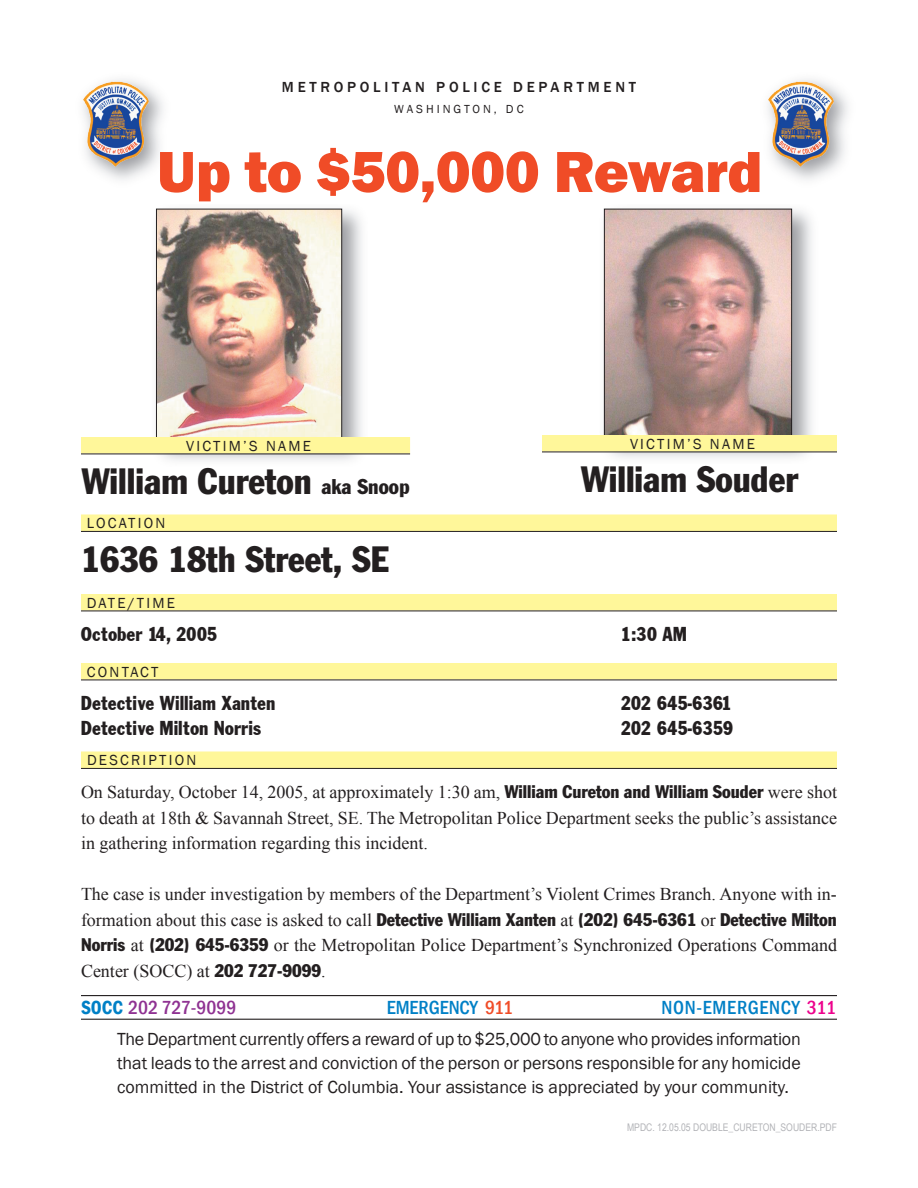
<style>
.page{position:relative;width:918px;height:1188px;background:#fff}
.page>*{position:absolute;margin:0;border:0;box-sizing:border-box;transform-origin:0 0}
.t1{font:800 60px "Franklin Gothic";letter-spacing:-.01em;color:#f04c27}
.t2{font:condensed 36px "Franklin Gothic";color:#231f20}
.t3{font:21px "Franklin Cond Gothic";color:#231f20}
.t4{font:500 condensed 19.5px "Franklin Gothic";letter-spacing:.035em;color:#0080c6}
.t5{font:500 condensed 19.5px "Franklin Gothic";color:#8f3292}
.t6{font:500 condensed 19.5px "Franklin Gothic";color:#0080c6}
.t7{font:18px/25.5px "Times New Roman";color:#231f20;text-align:justify}
.t8{font:18px/24px "Franklin Gothic";color:#231f20;text-align:justify}
.t9{font:condensed 18px "Franklin Gothic";color:#231f20}
.t10{font:15px "Franklin Gothic";letter-spacing:.15em;color:#231f20}
.t11{font:500 15px "Franklin Gothic";letter-spacing:.25em;color:#231f20}
.t12{font:12px "Franklin Gothic";letter-spacing:.25em;color:#231f20}
.t13{font:10.5px "Arial Narrow";color:#b2b3b7}
.s1{font-size:21px}
.s2{font-family:"Franklin Gothic";font-stretch:condensed}
.s3{font-family:"Times New Roman";font-stretch:normal}
.s4{font-weight:600;color:#0080c6}
.s5{color:#f04c27}
.s6{color:#ed028c}
</style>
<div class="page">
<img style="left:83px;top:82px;width:67px;height:85px">
<img style="left:768px;top:82px;width:67px;height:85px">
<div style="left:81px;top:752px;width:756px;height:16px;background:#fff79a"></div>
<hr style="left:81px;top:768px;width:756px;height:1px;background:#231f20">
<div style="left:81px;top:515px;width:756px;height:16px;background:#fff79a"></div>
<hr style="left:81px;top:531px;width:756px;height:1px;background:#231f20">
<div style="left:81px;top:594px;width:756px;height:17px;background:#fff79a"></div>
<hr style="left:81px;top:611px;width:756px;height:1px;background:#231f20">
<div style="left:81px;top:663px;width:756px;height:17px;background:#fff79a"></div>
<hr style="left:81px;top:680px;width:756px;height:1px;background:#231f20">
<img style="left:603px;top:208px;width:209px;height:250px">
<img style="left:606px;top:211px;width:184px;height:224px">
<div style="left:604px;top:209px;width:188px;height:229px;border:1px solid #231f20"></div>
<hr style="left:81px;top:995px;width:756px;height:1px;background:#231f20">
<hr style="left:81px;top:1019px;width:756px;height:1px;background:#231f20">
<img style="left:155px;top:208px;width:207px;height:253px">
<img style="left:158px;top:211px;width:182px;height:226px">
<div style="left:156px;top:209px;width:186px;height:232px;border:1px solid #231f20"></div>
<div style="left:542px;top:435px;width:295px;height:17px;background:#fff79a"></div>
<hr style="left:542px;top:452px;width:295px;height:1px;background:#231f20">
<div style="left:81px;top:437px;width:329px;height:17px;background:#fff79a"></div>
<hr style="left:81px;top:454px;width:329px;height:1px;background:#231f20">
<p class="t11" style="left:282px;top:77px;width:356px">METROPOLITAN POLICE DEPARTMENT</p>
<p class="t12" style="left:394px;top:102px;width:131px">WASHINGTON, DC</p>
<h1 class="t1" style="left:157px;top:133px;width:607px">Up to $50,000 Reward</h1>
<p class="t10" style="left:186px;top:436px;width:126px">VICTIM’S NAME</p>
<h2 class="t2" style="left:82px;top:459px;width:329px">William Cureton <span class="s1">aka Snoop</span></h2>
<p class="t10" style="left:630px;top:434px;width:126px">VICTIM’S NAME</p>
<h2 class="t2" style="left:581px;top:457px;width:219px">William Souder</h2>
<p class="t10" style="left:87px;top:514px;width:80px">LOCATION</p>
<h2 class="t2" style="left:81px;top:537px;width:309px">1636 18th Street, SE</h2>
<p class="t10" style="left:87px;top:593px;width:90px">DATE/TIME</p>
<p class="t3" style="left:81px;top:622px;width:138px">October 14, 2005</p>
<p class="t3" style="left:621px;top:622px;width:68px">1:30 AM</p>
<p class="t10" style="left:87px;top:662px;width:73px">CONTACT</p>
<p class="t3" style="left:81px;top:691px;width:196px">Detective William Xanten</p>
<p class="t3" style="left:621px;top:691px;width:113px">202 645-6361</p>
<p class="t3" style="left:81px;top:716px;width:182px">Detective Milton Norris</p>
<p class="t3" style="left:621px;top:716px;width:114px">202 645-6359</p>
<p class="t10" style="left:87px;top:751px;width:111px">DESCRIPTION</p>
<p class="t7" style="left:81px;top:779px;width:758px">On Saturday, October 14, 2005, at approximately 1:30 am, <span class="s2">William Cureton and William Souder</span> were shot to death at 18th &amp; Savannah Street, SE. The Metropolitan Police Department seeks the public’s assistance in gathering information regarding this incident.</p>
<p class="t7" style="left:81px;top:881px;width:757px">The case is under investigation by members of the Department’s Violent Crimes Branch. Anyone with in-</p>
<p class="t9" style="left:81px;top:908px;width:757px"><span class="s3">formation about this case is asked to call</span> Detective William Xanten <span class="s3">at</span> (202) 645-6361 <span class="s3">or</span> Detective Milton</p>
<p class="t7" style="left:81px;top:932px;width:758px"><span class="s2">Norris</span> at <span class="s2">(202) 645-6359</span> or the Metropolitan Police Department’s Synchronized Operations Command<br>Center (SOCC) at <span class="s2">202 727-9099</span>.</p>
<p class="t5" style="left:81px;top:995px;width:157px"><span class="s4">SOCC</span> 202 727-9099</p>
<p class="t6" style="left:387px;top:995px;width:128px">EMERGENCY <span class="s5">911</span></p>
<p class="t4" style="left:662px;top:995px;width:176px">NON-EMERGENCY <span class="s6">311</span></p>
<p class="t8" style="left:117px;top:1028px;width:686px">The Department currently offers a reward of up to $25,000 to anyone who provides information that leads to the arrest and conviction of the person or persons responsible for any homicide committed in the District of Columbia. Your assistance is appreciated by your community.</p>
<p class="t13" style="left:627px;top:1120px;width:211px">MPDC. 12.05.05 DOUBLE_CURETON_SOUDER.PDF</p>
</div>
